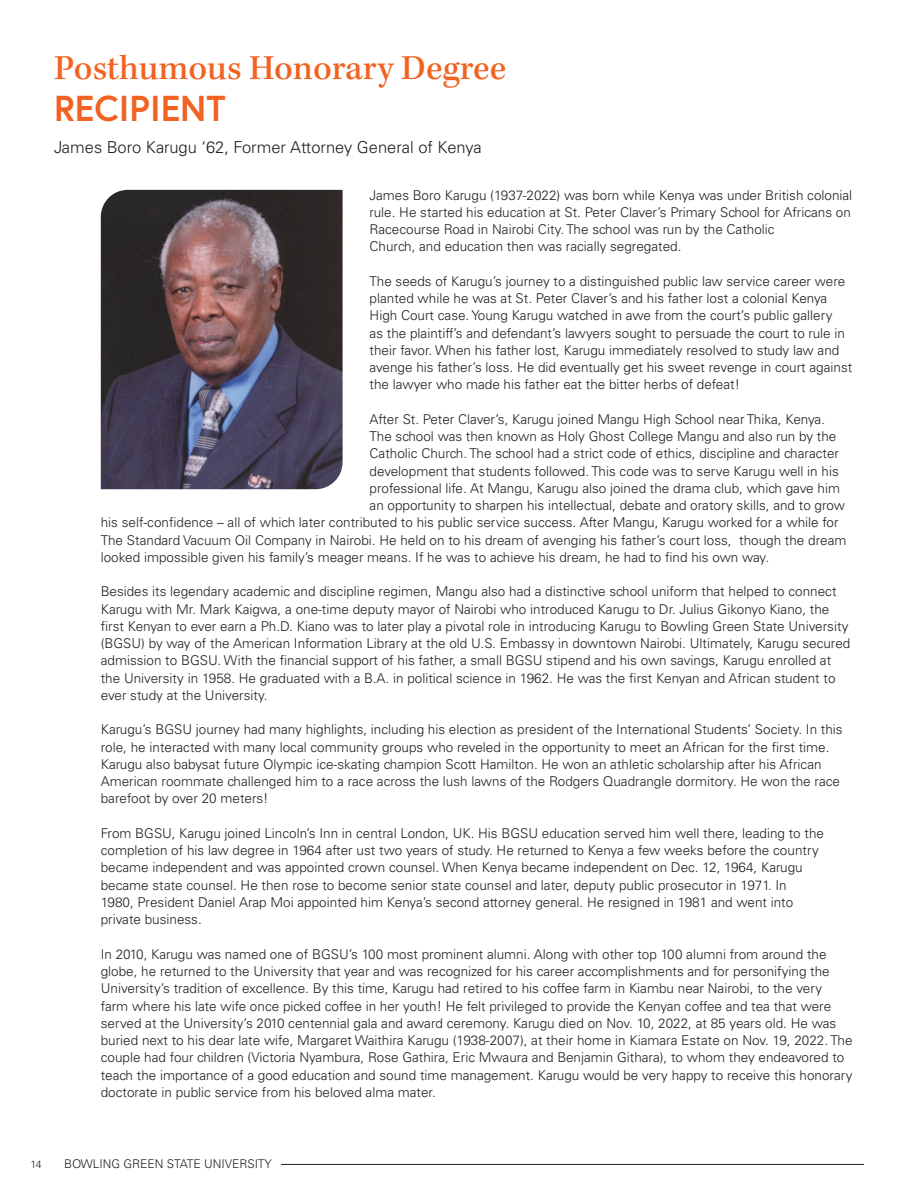
<style>
.page{position:relative;width:918px;height:1188px;background:#fff}
.page>*{position:absolute;margin:0;border:0;box-sizing:border-box;transform-origin:0 0}
.t1{font:500 36px/42px "Kepler Std";color:#f26221}
.t2{font:300 16.5px "Univers LT Std";color:#231f20}
.t3{font:300 13.5px/17.2px "Univers LT Std";color:#231f20}
.t4{font:300 12px "Univers LT Std";color:#231f20}
.t5{font:300 10.5px "Univers LT Std";color:#231f20}
.s1{font-family:"Europa";font-weight:700}
</style>
<div class="page">
<hr style="left:281px;top:1164px;width:583px;height:1px;background:#231f20">
<img style="left:101px;top:190px;width:242px;height:299px">
<h2 class="t1" style="left:54px;top:48px;width:454px">Posthumous Honorary Degree<br><span class="s1">RECIPIENT</span></h2>
<h3 class="t2" style="left:54px;top:138px;width:429px">James Boro Karugu ‘62, Former Attorney General of Kenya</h3>
<p class="t3" style="left:370px;top:186px;width:484px">James Boro Karugu (1937-2022) was born while Kenya was under British colonial rule. He started his education at St. Peter Claver’s Primary School for Africans on Racecourse Road in Nairobi City. The school was run by the Catholic<br>Church, and education then was racially segregated.</p>
<p class="t3" style="left:370px;top:272px;width:484px">The seeds of Karugu’s journey to a distinguished public law service career were planted while he was at St. Peter Claver’s and his father lost a colonial Kenya High Court case. Young Karugu watched in awe from the court’s public gallery<br>as the plaintiff’s and defendant’s lawyers sought to persuade the court to rule in their favor. When his father lost, Karugu immediately resolved to study law and avenge his father’s loss. He did eventually get his sweet revenge in court against the lawyer who made his father eat the bitter herbs of defeat!</p>
<p class="t3" style="left:370px;top:411px;width:457px">After St. Peter Claver’s, Karugu joined Mangu High School near Thika, Kenya.</p>
<p class="t3" style="left:370px;top:428px;width:468px">The school was then known as Holy Ghost College Mangu and also run by the</p>
<p class="t3" style="left:370px;top:445px;width:471px">Catholic Church. The school had a strict code of ethics, discipline and character</p>
<p class="t3" style="left:370px;top:462px;width:471px">development that students followed. This code was to serve Karugu well in his</p>
<p class="t3" style="left:370px;top:480px;width:472px">professional life. At Mangu, Karugu also joined the drama club, which gave him</p>
<p class="t3" style="left:370px;top:497px;width:477px">an opportunity to sharpen his intellectual, debate and oratory skills, and to grow</p>
<p class="t3" style="left:101px;top:514px;width:739px">his self-confidence – all of which later contributed to his public service success. After Mangu, Karugu worked for a while for</p>
<p class="t3" style="left:101px;top:531px;width:747px">The Standard Vacuum Oil Company in Nairobi. He held on to his dream of avenging his father’s court loss, though the dream</p>
<p class="t3" style="left:101px;top:549px;width:670px">looked impossible given his family’s meager means. If he was to achieve his dream, he had to find his own way.</p>
<p class="t3" style="left:101px;top:583px;width:751px">Besides its legendary academic and discipline regimen, Mangu also had a distinctive school uniform that helped to connect Karugu with Mr. Mark Kaigwa, a one-time deputy mayor of Nairobi who introduced Karugu to Dr. Julius Gikonyo Kiano, the first Kenyan to ever earn a Ph.D. Kiano was to later play a pivotal role in introducing Karugu to Bowling Green State University (BGSU) by way of the American Information Library at the old U.S. Embassy in downtown Nairobi. Ultimately, Karugu secured admission to BGSU. With the financial support of his father, a small BGSU stipend and his own savings, Karugu enrolled at the University in 1958. He graduated with a B.A. in political science in 1962. He was the first Kenyan and African student to ever study at the University.</p>
<p class="t3" style="left:101px;top:721px;width:743px">Karugu’s BGSU journey had many highlights, including his election as president of the International Students’ Society. In this role, he interacted with many local community groups who reveled in the opportunity to meet an African for the first time.<br>Karugu also babysat future Olympic ice-skating champion Scott Hamilton. He won an athletic scholarship after his African American roommate challenged him to a race across the lush lawns of the Rodgers Quadrangle dormitory. He won the race barefoot by over 20 meters!</p>
<p class="t3" style="left:101px;top:825px;width:725px">From BGSU, Karugu joined Lincoln’s Inn in central London, UK. His BGSU education served him well there, leading to the completion of his law degree in 1964 after ust two years of study. He returned to Kenya a few weeks before the country became independent and was appointed crown counsel. When Kenya became independent on Dec. 12, 1964, Karugu became state counsel. He then rose to become senior state counsel and later, deputy public prosecutor in 1971. In<br>1980, President Daniel Arap Moi appointed him Kenya’s second attorney general. He resigned in 1981 and went into private business.</p>
<p class="t3" style="left:101px;top:945px;width:753px">In 2010, Karugu was named one of BGSU’s 100 most prominent alumni. Along with other top 100 alumni from around the globe, he returned to the University that year and was recognized for his career accomplishments and for personifying the University’s tradition of excellence. By this time, Karugu had retired to his coffee farm in Kiambu near Nairobi, to the very farm where his late wife once picked coffee in her youth! He felt privileged to provide the Kenyan coffee and tea that were served at the University’s 2010 centennial gala and award ceremony. Karugu died on Nov. 10, 2022, at 85 years old. He was buried next to his dear late wife, Margaret Waithira Karugu (1938-2007), at their home in Kiamara Estate on Nov. 19, 2022. The couple had four children (Victoria Nyambura, Rose Gathira, Eric Mwaura and Benjamin Githara), to whom they endeavored to teach the importance of a good education and sound time management. Karugu would be very happy to receive this honorary doctorate in public service from his beloved alma mater.</p>
<p class="t5" style="left:30px;top:1158px;width:13px">14</p>
<p class="t4" style="left:64px;top:1157px;width:209px">BOWLING GREEN STATE UNIVERSITY</p>
</div>
